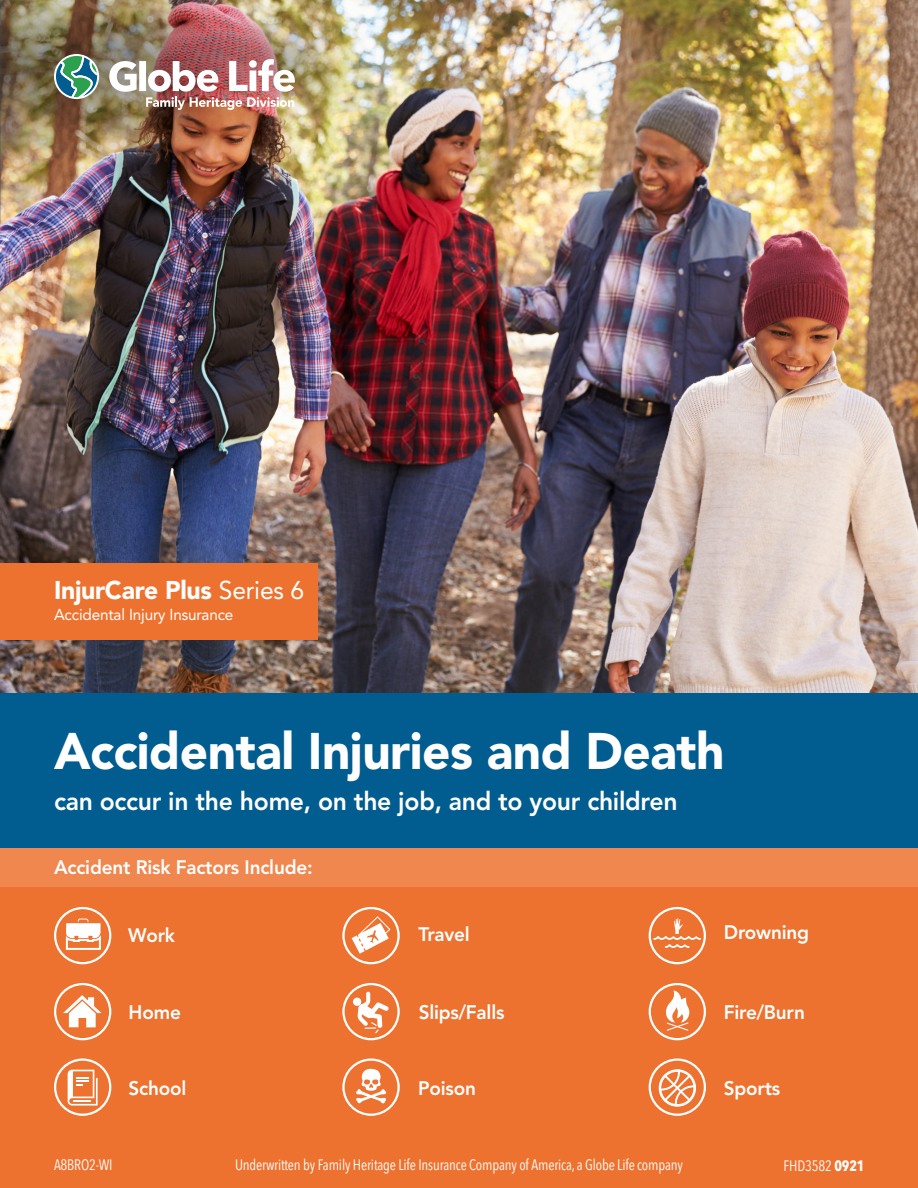
<style>
.page{position:relative;width:918px;height:1188px;background:#fff}
.page>*{position:absolute;margin:0;border:0;box-sizing:border-box;transform-origin:0 0}
.t1{font:900 51px "Avenir LT Pro";letter-spacing:-.01em;color:#fff}
.t2{font:800 25.5px "Avenir LT Pro";letter-spacing:-.01em;color:#fff}
.Paragraph_Style_1{font:900 25.5px "Avenir LT Pro";letter-spacing:-.01em;color:#fff}
.t3{font:800 19.5px "Avenir LT Pro";letter-spacing:-.01em;color:#fff}
.t4{font:15.75px "Avenir LT Pro";letter-spacing:-.01em;color:#fff}
.Paragraph_Style_2{font:condensed 15px "Avenir Next LT Pro";letter-spacing:-.01em;color:#fff}
.Footnote{font:condensed 15px "Avenir Next LT Pro";letter-spacing:-.01em;color:#fff}
.s1{font-weight:400}
.s2{font-weight:700}
</style>
<div class="page">
<div style="left:0;top:846px;width:918px;height:342px;background:#ed722f"></div>
<img style="left:0;top:0;width:918px;height:693px">
<div style="left:0;top:693px;width:918px;height:174px;background:#015c8f"></div>
<div style="left:0;top:848px;width:918px;height:39px;background:#f0874e"></div>
<div style="left:54px;top:907px;width:57px;height:57px;border:2px solid #fff;border-radius:50%"></div>
<div style="left:342px;top:907px;width:58px;height:57px;border:2px solid #fff;border-radius:50%"></div>
<div style="left:649px;top:907px;width:57px;height:57px;border:2px solid #fff;border-radius:50%"></div>
<div style="left:649px;top:1058px;width:57px;height:58px;border:2px solid #fff;border-radius:50%"></div>
<svg style="left:656px;top:1058px;width:43px;height:58px"></svg>
<div style="left:54px;top:1058px;width:57px;height:58px;border:2px solid #fff;border-radius:50%"></div>
<div style="left:342px;top:1058px;width:58px;height:58px;border:2px solid #fff;border-radius:50%"></div>
<div style="left:54px;top:983px;width:57px;height:57px;border:2px solid #fff;border-radius:50%"></div>
<div style="left:342px;top:983px;width:58px;height:57px;border:2px solid #fff;border-radius:50%"></div>
<div style="left:649px;top:983px;width:57px;height:57px;border:2px solid #fff;border-radius:50%"></div>
<svg style="left:66px;top:919px;width:35px;height:31px"></svg>
<svg style="left:356px;top:1068px;width:31px;height:36px"></svg>
<svg style="left:68px;top:1070px;width:30px;height:36px"></svg>
<svg style="left:352px;top:916px;width:38px;height:38px"></svg>
<svg style="left:666px;top:990px;width:24px;height:41px"></svg>
<svg style="left:653px;top:918px;width:48px;height:30px"></svg>
<svg style="left:353px;top:992px;width:36px;height:41px"></svg>
<svg style="left:63px;top:995px;width:39px;height:32px"></svg>
<svg style="left:54px;top:54px;width:45px;height:45px"></svg>
<img style="left:109px;top:59px;width:186px;height:51px">
<svg style="left:56px;top:56px;width:41px;height:41px"></svg>
<div style="left:0;top:563px;width:318px;height:77px;background:#ed722f"></div>
<p class="Paragraph_Style_1" style="left:54px;top:574px;width:252px">InjurCare Plus <span class="s1">Series 6</span></p>
<p class="t4" style="left:54px;top:605px;width:181px">Accidental Injury Insurance</p>
<p class="t1" style="left:54px;top:721px;width:672px">Accidental Injuries and Death</p>
<p class="t2" style="left:54px;top:786px;width:625px">can occur in the home, on the job, and to your children</p>
<p class="t3" style="left:54px;top:856px;width:260px">Accident Risk Factors Include:</p>
<p class="t3" style="left:128px;top:924px;width:48px">Work</p>
<p class="t3" style="left:418px;top:923px;width:53px">Travel</p>
<p class="t3" style="left:724px;top:921px;width:87px">Drowning</p>
<p class="t3" style="left:129px;top:1000px;width:54px">Home</p>
<p class="t3" style="left:419px;top:1000px;width:87px">Slips/Falls</p>
<p class="t3" style="left:724px;top:1000px;width:83px">Fire/Burn</p>
<p class="t3" style="left:129px;top:1077px;width:59px">School</p>
<p class="t3" style="left:418px;top:1077px;width:59px">Poison</p>
<p class="t3" style="left:724px;top:1077px;width:58px">Sports</p>
<p class="Footnote" style="left:54px;top:1156px;width:60px">A8BRO2-WI</p>
<p class="Paragraph_Style_2" style="left:235px;top:1156px;width:449px">Underwritten by Family Heritage Life Insurance Company of America, a Globe Life company</p>
<p class="Footnote" style="left:784px;top:1156px;width:82px">FHD3582 <span class="s2">0921</span></p>
</div>
